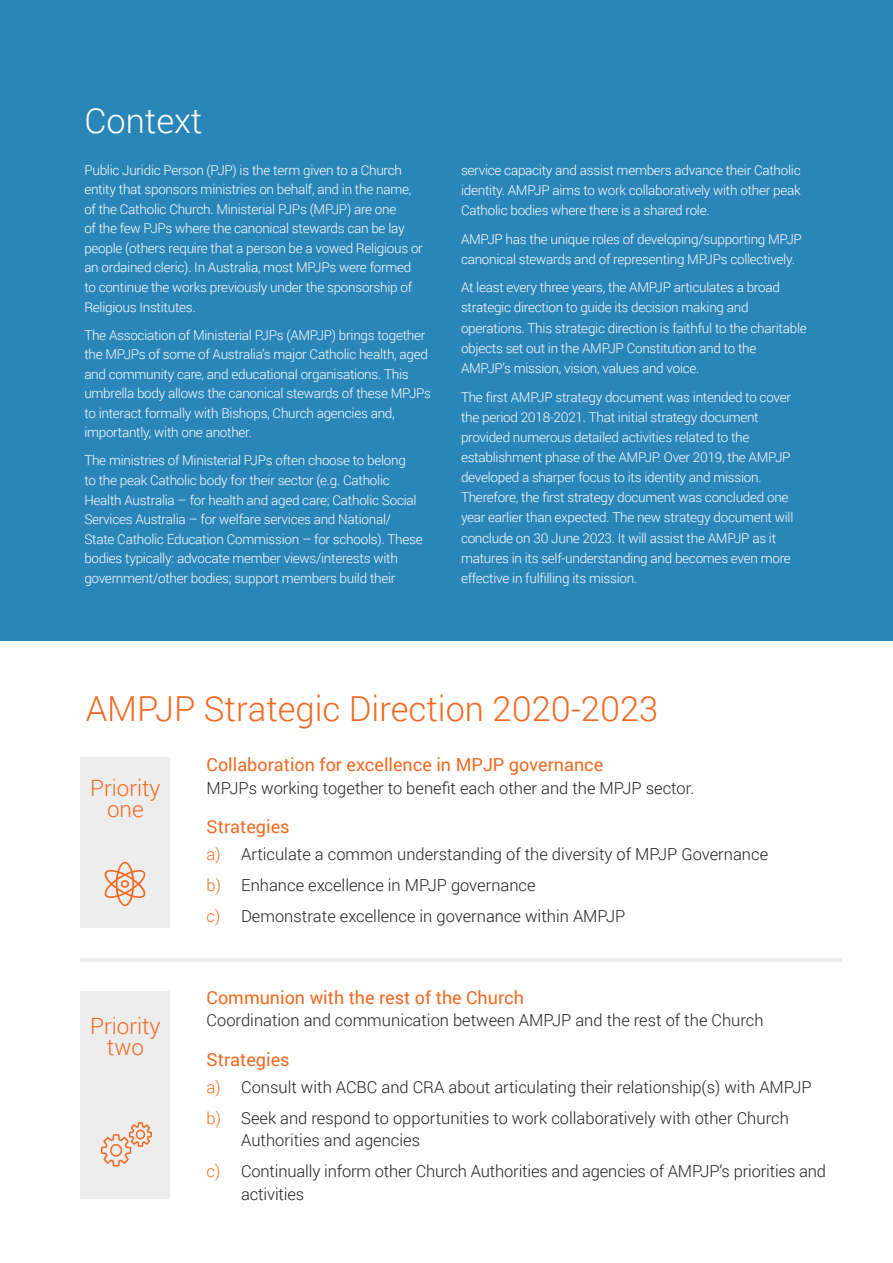
<style>
.page{position:relative;width:893px;height:1263px;background:#fff}
.page>*{position:absolute;margin:0;border:0;box-sizing:border-box;transform-origin:0 0}
.t1{font:300 34.5px "Roboto";color:#f26921}
.t2{font:300 34.5px "Roboto";color:#fff}
.t3{font:300 22.5px/21px "Roboto";color:#f26921;text-align:center}
.t4{font:18px "Roboto";color:#f26921}
.t5{font:300 16.5px/31px "Roboto";color:#231f20}
.t6{font:300 13.5px/19.5px "Roboto";letter-spacing:-.02em;color:#fff}
.s1{color:#f26921}
</style>
<div class="page">
<div style="left:81px;top:757px;width:89px;height:171px;background:#ededee"></div>
<hr style="left:81px;top:958px;width:761px;height:4px;background:#ededee">
<div style="left:0;top:0;width:893px;height:641px;background:#2a86b9"></div>
<svg style="left:104px;top:862px;width:42px;height:44px"></svg>
<div style="left:81px;top:991px;width:89px;height:208px;background:#ededee"></div>
<svg style="left:101px;top:1122px;width:51px;height:44px"></svg>
<h1 class="t2" style="left:84px;top:97px;width:120px">Context</h1>
<p class="t6" style="left:84px;top:160px;width:340px">Public Juridic Person (PJP) is the term given to a Church entity that sponsors ministries on behalf, and in the name, of the Catholic Church. Ministerial PJPs (MPJP) are one<br>of the few PJPs where the canonical stewards can be lay people (others require that a person be a vowed Religious or an ordained cleric). In Australia, most MPJPs were formed to continue the works previously under the sponsorship of Religious Institutes.</p>
<p class="t6" style="left:84px;top:325px;width:348px">The Association of Ministerial PJPs (AMPJP) brings together the MPJPs of some of Australia’s major Catholic health, aged and community care, and educational organisations. This umbrella body allows the canonical stewards of these MPJPs to interact formally with Bishops, Church agencies and, importantly, with one another.</p>
<p class="t6" style="left:84px;top:450px;width:340px">The ministries of Ministerial PJPs often choose to belong<br>to the peak Catholic body for their sector (e.g. Catholic Health Australia – for health and aged care; Catholic Social Services Australia – for welfare services and National/ State Catholic Education Commission – for schools). These bodies typically: advocate member views/interests with government/other bodies; support members build their</p>
<p class="t6" style="left:461px;top:159px;width:341px;line-height:20.1px;text-align:justify">service capacity and assist members advance their Catholic identity. AMPJP aims to work collaboratively with other peak Catholic bodies where there is a shared role.</p>
<p class="t6" style="left:461px;top:228px;width:342px;line-height:20.1px">AMPJP has the unique roles of developing/supporting MPJP canonical stewards and of representing MPJPs collectively.</p>
<p class="t6" style="left:461px;top:277px;width:347px;line-height:20.1px">At least every three years, the AMPJP articulates a broad strategic direction to guide its decision making and operations. This strategic direction is faithful to the charitable objects set out in the AMPJP Constitution and to the AMPJP’s mission, vision, values and voice.</p>
<p class="t6" style="left:461px;top:386px;width:334px;line-height:20.1px">The first AMPJP strategy document was intended to cover the period 2018-2021. That initial strategy document provided numerous detailed activities related to the establishment phase of the AMPJP. Over 2019, the AMPJP developed a sharper focus to its identity and mission.<br>Therefore, the first strategy document was concluded one year earlier than expected. The new strategy document will conclude on 30 June 2023. It will assist the AMPJP as it matures in its self-understanding and becomes even more effective in fulfilling its mission.</p>
<h1 class="t1" style="left:86px;top:684px;width:574px">AMPJP Strategic Direction 2020-2023</h1>
<h2 class="t3" style="left:90px;top:777px;width:72px">Priority one</h2>
<h2 class="t3" style="left:90px;top:1014px;width:72px">Priority two</h2>
<h3 class="t4" style="left:207px;top:752px;width:398px">Collaboration for excellence in MPJP governance</h3>
<p class="t5" style="left:207px;top:772px;width:489px">MPJPs working together to benefit each other and the MPJP sector.</p>
<h3 class="t4" style="left:207px;top:814px;width:84px">Strategies</h3>
<p class="t5" style="left:207px;top:838px;width:563px"><span class="s1">a)</span> Articulate a common understanding of the diversity of MPJP Governance <span class="s1">b)</span> Enhance excellence in MPJP governance<br><span class="s1">c)</span> Demonstrate excellence in governance within AMPJP</p>
<h3 class="t4" style="left:207px;top:985px;width:319px">Communion with the rest of the Church</h3>
<p class="t5" style="left:207px;top:1004px;width:558px">Coordination and communication between AMPJP and the rest of the Church</p>
<h3 class="t4" style="left:207px;top:1047px;width:84px">Strategies</h3>
<p class="t5" style="left:207px;top:1071px;width:607px"><span class="s1">a)</span> Consult with ACBC and CRA about articulating their relationship(s) with AMPJP <span class="s1">b)</span> Seek and respond to opportunities to work collaboratively with other Church</p>
<p class="t5" style="left:207px;top:1124px;width:621px;text-indent:35px">Authorities and agencies<br><span class="s1">c)</span> Continually inform other Church Authorities and agencies of AMPJP’s priorities and</p>
<p class="t5" style="left:241px;top:1178px;width:65px">activities</p>
</div>
